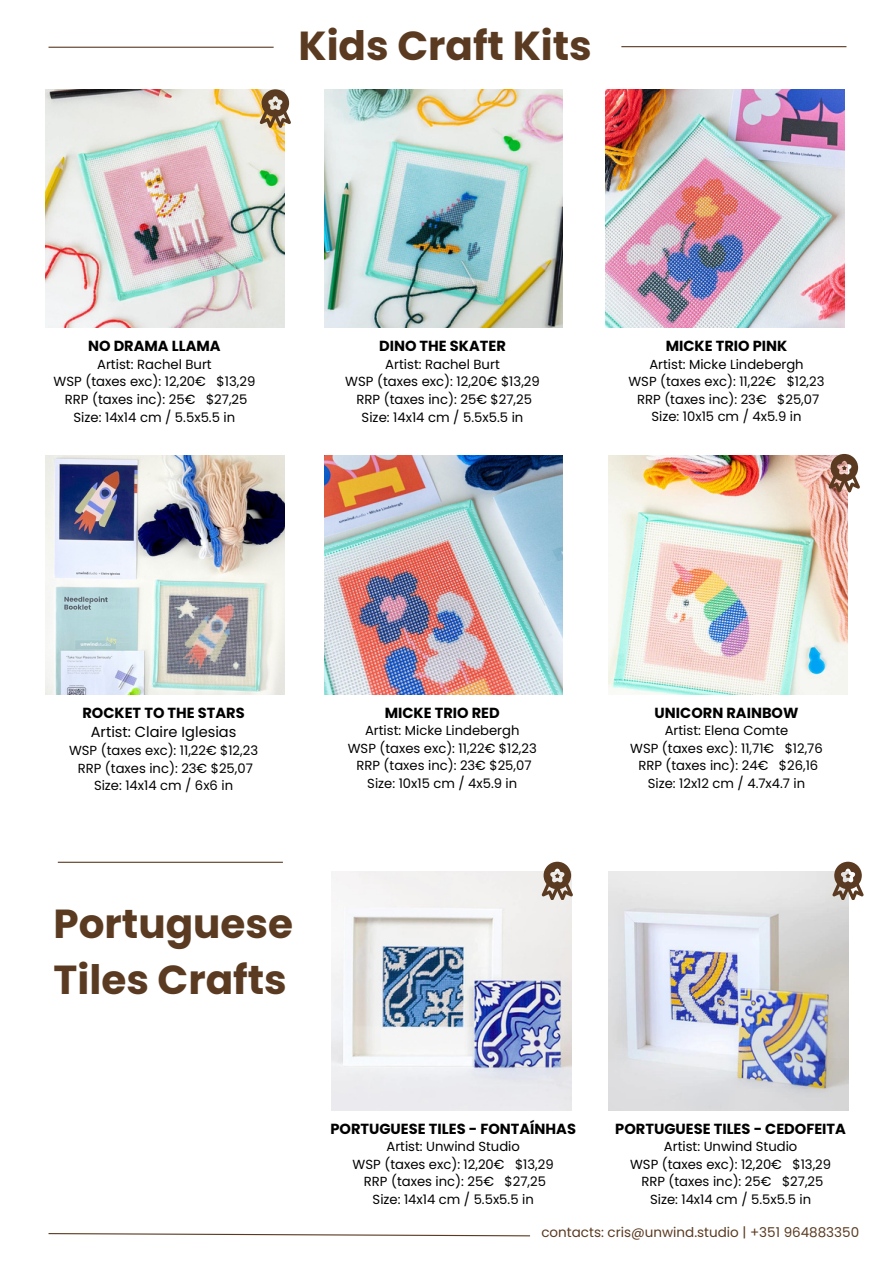
<style>
.page{position:relative;width:893px;height:1264px;background:#fff}
.page>*{position:absolute;margin:0;border:0;box-sizing:border-box;transform-origin:0 0}
.t1{font:700 40.5px "Poppins";color:#5a3b21}
.t2{font:700 14.55px "Poppins";color:#000}
.t3{font:14.55px "Poppins";color:#000}
.t4{font:13.5px "Poppins";color:#5a3b21}
.t5{font:13.2px "Poppins";color:#000}
</style>
<div class="page">
<img style="left:45px;top:89px;width:239px;height:239px">
<img style="left:606px;top:89px;width:238px;height:239px">
<img style="left:608px;top:456px;width:239px;height:238px">
<img style="left:324px;top:89px;width:238px;height:239px">
<img style="left:324px;top:456px;width:238px;height:238px">
<svg style="left:48px;top:1233px;width:482px;height:3px"></svg>
<img style="left:608px;top:871px;width:240px;height:239px">
<img style="left:331px;top:871px;width:240px;height:239px">
<svg style="left:828px;top:454px;width:31px;height:38px"></svg>
<svg style="left:260px;top:89px;width:31px;height:39px"></svg>
<svg style="left:541px;top:861px;width:32px;height:39px"></svg>
<svg style="left:832px;top:861px;width:31px;height:39px"></svg>
<img style="left:45px;top:456px;width:239px;height:238px">
<hr style="left:621px;top:46px;width:225px;height:1px;background:#5a3b21">
<hr style="left:49px;top:47px;width:224px;height:1px;background:#5a3b21">
<hr style="left:58px;top:861px;width:225px;height:1px;background:#5a3b21">
<p class="t1" style="left:298px;top:17px;width:295px">Kids Craft Kits</p>
<p class="t2" style="left:88px;top:336px;width:134px">NO DRAMA LLAMA</p>
<p class="t5" style="left:97px;top:355px;width:116px">Artist: Rachel Burt</p>
<p class="t5" style="left:54px;top:372px;width:203px">WSP (taxes exc): 12,20€ $13,29</p>
<p class="t5" style="left:65px;top:390px;width:184px">RRP (taxes inc): 25€ $27,25</p>
<p class="t5" style="left:74px;top:408px;width:163px">Size: 14x14 cm / 5.5x5.5 in</p>
<p class="t2" style="left:379px;top:336px;width:128px">DINO THE SKATER</p>
<p class="t5" style="left:385px;top:355px;width:116px">Artist: Rachel Burt</p>
<p class="t5" style="left:345px;top:372px;width:196px">WSP (taxes exc): 12,20€ $13,29</p>
<p class="t5" style="left:356px;top:390px;width:177px">RRP (taxes inc): 25€ $27,25</p>
<p class="t5" style="left:361px;top:408px;width:163px">Size: 14x14 cm / 5.5x5.5 in</p>
<p class="t2" style="left:665px;top:336px;width:123px">MICKE TRIO PINK</p>
<p class="t5" style="left:649px;top:355px;width:156px">Artist: Micke Lindebergh</p>
<p class="t5" style="left:628px;top:372px;width:197px">WSP (taxes exc): 11,22€ $12,23</p>
<p class="t5" style="left:637px;top:390px;width:183px">RRP (taxes inc): 23€ $25,07</p>
<p class="t5" style="left:651px;top:407px;width:151px">Size: 10x15 cm / 4x5.9 in</p>
<p class="t2" style="left:82px;top:702px;width:164px">ROCKET TO THE STARS</p>
<p class="t3" style="left:91px;top:722px;width:147px">Artist: Claire Iglesias</p>
<p class="t5" style="left:69px;top:741px;width:190px">WSP (taxes exc): 11,22€ $12,23</p>
<p class="t5" style="left:78px;top:758px;width:176px">RRP (taxes inc): 23€ $25,07</p>
<p class="t5" style="left:94px;top:776px;width:141px">Size: 14x14 cm / 6x6 in</p>
<p class="t1" style="left:54px;top:895px;width:241px">Portuguese</p>
<p class="t1" style="left:54px;top:951px;width:235px">Tiles Crafts</p>
<p class="t2" style="left:384px;top:702px;width:117px">MICKE TRIO RED</p>
<p class="t5" style="left:365px;top:721px;width:156px">Artist: Micke Lindebergh</p>
<p class="t5" style="left:348px;top:739px;width:190px">WSP (taxes exc): 11,22€ $12,23</p>
<p class="t5" style="left:356px;top:756px;width:176px">RRP (taxes inc): 23€ $25,07</p>
<p class="t5" style="left:367px;top:774px;width:151px">Size: 10x15 cm / 4x5.9 in</p>
<p class="t2" style="left:654px;top:702px;width:145px">UNICORN RAINBOW</p>
<p class="t5" style="left:664px;top:721px;width:125px">Artist: Elena Comte</p>
<p class="t5" style="left:630px;top:739px;width:194px">WSP (taxes exc): 11,71€ $12,76</p>
<p class="t5" style="left:638px;top:756px;width:181px">RRP (taxes inc): 24€ $26,16</p>
<p class="t5" style="left:647px;top:774px;width:159px">Size: 12x12 cm / 4.7x4.7 in</p>
<p class="t2" style="left:330px;top:1118px;width:247px">PORTUGUESE TILES - FONTAÍNHAS</p>
<p class="t5" style="left:386px;top:1137px;width:135px">Artist: Unwind Studio</p>
<p class="t5" style="left:352px;top:1154px;width:202px">WSP (taxes exc): 12,20€ $13,29</p>
<p class="t5" style="left:364px;top:1172px;width:183px">RRP (taxes inc): 25€ $27,25</p>
<p class="t5" style="left:372px;top:1189px;width:163px">Size: 14x14 cm / 5.5x5.5 in</p>
<p class="t2" style="left:615px;top:1118px;width:232px">PORTUGUESE TILES - CEDOFEITA</p>
<p class="t5" style="left:663px;top:1137px;width:135px">Artist: Unwind Studio</p>
<p class="t5" style="left:630px;top:1154px;width:202px">WSP (taxes exc): 12,20€ $13,29</p>
<p class="t5" style="left:641px;top:1172px;width:183px">RRP (taxes inc): 25€ $27,25</p>
<p class="t5" style="left:650px;top:1189px;width:163px">Size: 14x14 cm / 5.5x5.5 in</p>
<p class="t4" style="left:541px;top:1222px;width:319px">contacts: cris@unwind.studio | +351 964883350</p>
</div>
